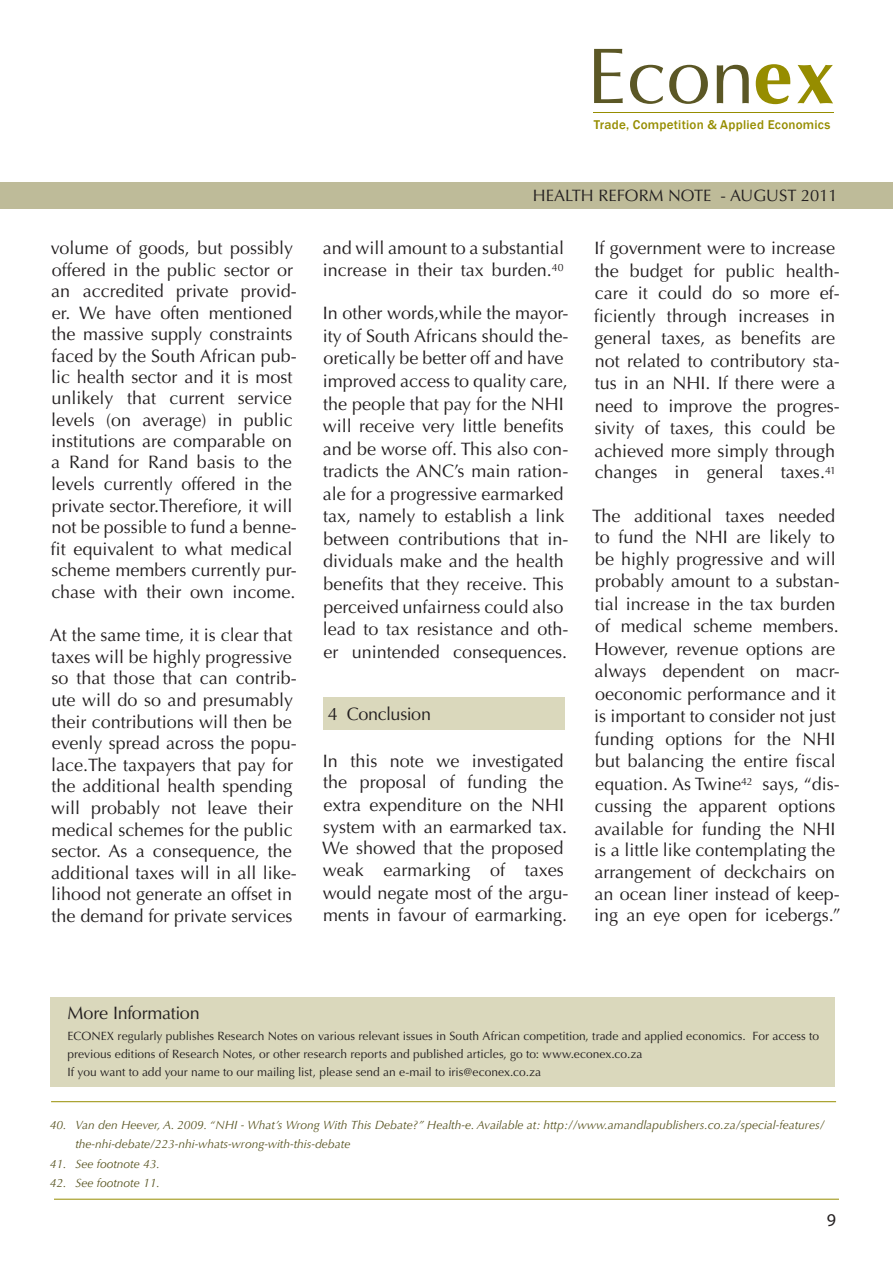
<style>
.page{position:relative;width:893px;height:1263px;background:#fff}
.page>*{position:absolute;margin:0;border:0;box-sizing:border-box;transform-origin:0 0}
._2nd_Head{font:18px/22.2px "Optima LT Std";color:#231f20}
.t1{font:18px "Myriad Pro";color:#231f20}
.t2{font:16.5px "Optima LT Std";color:#231f20}
.Body_Text{font:500 13.05px "Franklin Gothic";letter-spacing:.02em;color:#968d00}
.t3{font:12px/18px "Optima LT Std";color:#231f20}
.Footnote{font:italic 12px/19.5px "Optima LT Std";color:#5b5725}
</style>
<div class="page">
<hr style="left:54px;top:1199px;width:785px;height:1px;background:#968d00">
<div style="left:323px;top:697px;width:241px;height:33px;background:#dad8bc"></div>
<div style="left:0;top:182px;width:893px;height:26px;background:#bebb99"></div>
<svg style="left:594px;top:49px;width:29px;height:54px"></svg>
<svg style="left:630px;top:65px;width:78px;height:39px"></svg>
<svg style="left:717px;top:65px;width:32px;height:38px"></svg>
<svg style="left:756px;top:64px;width:35px;height:40px"></svg>
<svg style="left:797px;top:65px;width:36px;height:38px"></svg>
<hr style="left:593px;top:112px;width:240px;height:1px;background:#968d00">
<hr style="left:51px;top:1101px;width:785px;height:1px;background:#968d00">
<div style="left:50px;top:997px;width:785px;height:89px;background:#dad8bc"></div>
<p class="Body_Text" style="left:594px;top:116px;width:238px">Trade, Competition &amp; Applied Economics</p>
<p class="_2nd_Head" style="left:51px;top:238px;width:248px;line-height:21.5px">volume of goods, but possibly offered in the public sector or an accredited private provid&shy;er. We have often mentioned the massive supply constraints faced by the South African pub&shy;lic health sector and it is most unlikely that current service levels (on average) in public institutions are comparable on a Rand for Rand basis to the levels currently offered in the private sector.Therefiore, it will not be possible to fund a benne&shy;fit equivalent to what medical scheme members currently pur&shy;chase with their own income.</p>
<p class="_2nd_Head" style="left:50px;top:625px;width:248px;line-height:21.6px">At the same time, it is clear that taxes will be highly progressive so that those that can contrib&shy;ute will do so and presumably their contributions will then be evenly spread across the popu&shy;lace.The taxpayers that pay for the additional health spending will probably not leave their medical schemes for the public sector. As a consequence, the additional taxes will in all like&shy;lihood not generate an offset in the demand for private services</p>
<p class="t2" style="left:533px;top:186px;width:306px">HEALTH REFORM NOTE - AUGUST 2011</p>
<p class="_2nd_Head" style="left:323px;top:238px;width:243px;line-height:21.6px">and will amount to a substantial increase in their tax burden.<sup>40</sup></p>
<p class="_2nd_Head" style="left:323px;top:302px;width:247px;line-height:22.6px">In other words,while the mayor&shy;ity of South Africans should the&shy;oretically be better off and have improved access to quality care, the people that pay for the NHI will receive very little benefits and be worse off. This also con&shy;tradicts the ANC’s main ration&shy;ale for a progressive earmarked tax, namely to establish a link between contributions that in&shy;dividuals make and the health benefits that they receive. This perceived unfairness could also lead to tax resistance and oth&shy;er unintended consequences.</p>
<p class="_2nd_Head" style="left:328px;top:703px;width:105px">4 Conclusion</p>
<p class="_2nd_Head" style="left:322px;top:750px;width:248px">In this note we investigated the proposal of funding the extra expenditure on the NHI system with an earmarked tax.<br>We showed that the proposed weak earmarking of taxes would negate most of the argu&shy;ments in favour of earmarking.</p>
<p class="_2nd_Head" style="left:594px;top:237px;width:248px">If government were to increase the budget for public health&shy;care it could do so more ef&shy;ficiently through increases in general taxes, as benefits are not related to contributory sta&shy;tus in an NHI. If there were a need to improve the progres&shy;sivity of taxes, this could be achieved more simply through changes in general taxes.<sup>41</sup></p>
<p class="_2nd_Head" style="left:592px;top:505px;width:250px">The additional taxes needed to fund the NHI are likely to be highly progressive and will probably amount to a substan&shy;tial increase in the tax burden of medical scheme members.<br>However, revenue options are always dependent on macr&shy;oeconomic performance and it is important to consider not just funding options for the NHI but balancing the entire fiscal equation. As Twine<sup>42</sup> says, “dis&shy;cussing the apparent options available for funding the NHI is a little like contemplating the arrangement of deckchairs on an ocean liner instead of keep&shy;ing an eye open for icebergs.”</p>
<p class="_2nd_Head" style="left:68px;top:1002px;width:134px">More Information</p>
<p class="t3" style="left:68px;top:1027px;width:753px">ECONEX regularly publishes Research Notes on various relevant issues in South African competition, trade and applied economics. For access to previous editions of Research Notes, or other research reports and published articles, go to: www.econex.co.za</p>
<p class="t3" style="left:68px;top:1063px;width:475px">If you want to add your name to our mailing list, please send an e-mail to iris@econex.co.za</p>
<p class="Footnote" style="left:75px;top:1115px;width:750px;text-indent:-26px">40. Van den Heever, A. 2009. “NHI - What’s Wrong With This Debate?” Health-e. Available at: http://www.amandlapublishers.co.za/special-features/ the-nhi-debate/223-nhi-whats-wrong-with-this-debate</p>
<p class="Footnote" style="left:50px;top:1154px;width:111px">41. See footnote 43.</p>
<p class="Footnote" style="left:50px;top:1173px;width:111px">42. See footnote 11.</p>
<p class="t1" style="left:827px;top:1209px;width:11px">9</p>
</div>
